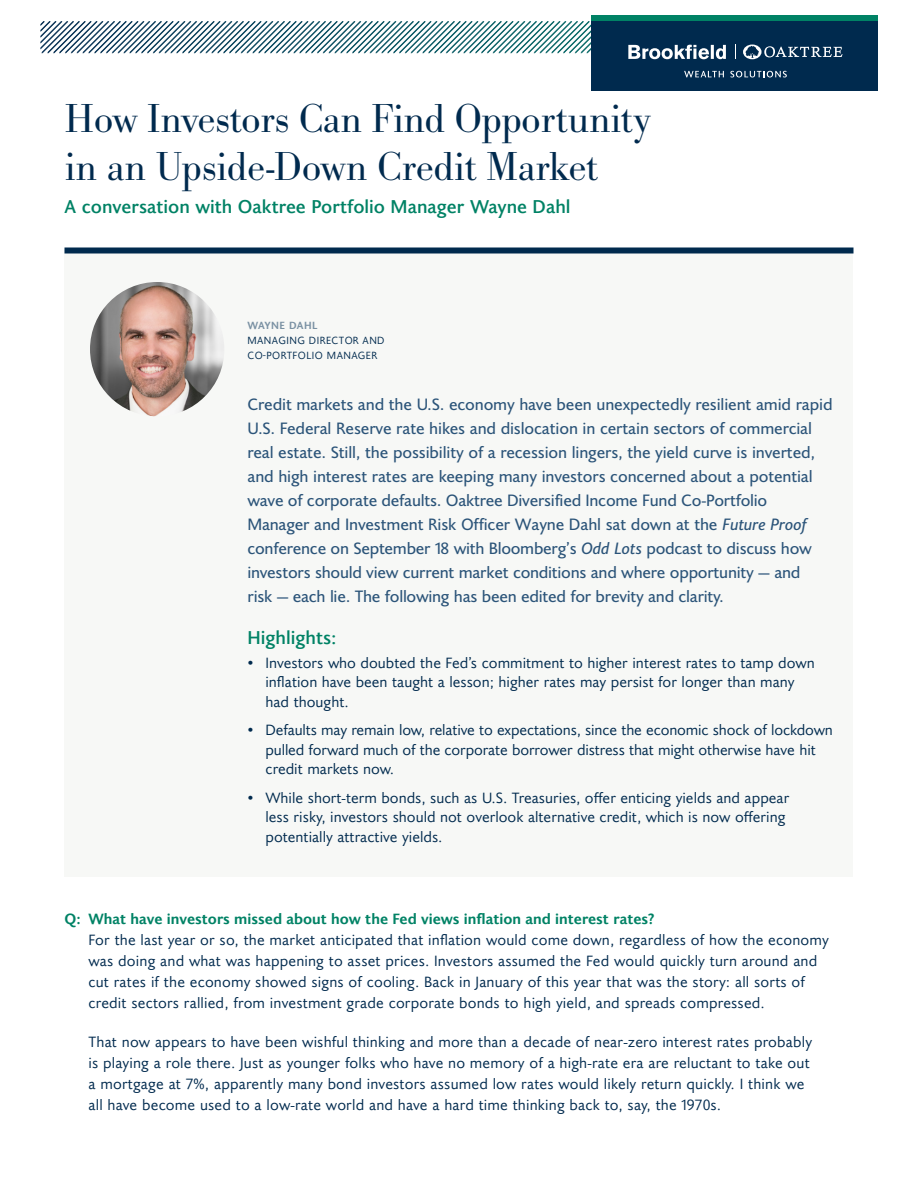
<style>
.page{position:relative;width:918px;height:1188px;background:#fff}
.page>*{position:absolute;margin:0;border:0;box-sizing:border-box;transform-origin:0 0}
.t1{font:300 42px/48px "Bodoni URW";letter-spacing:-.015em;color:#002a4e}
.t2{font:500 18.75px "Joanna Sans Nova";color:#008265}
.t3{font:16.5px/24px "Joanna Sans Nova";letter-spacing:-.01em;color:#2b5479}
.t4{font:15px/21px "Joanna Sans Nova";letter-spacing:.01em;color:#002a4e}
.t5{font:15px/19.5px "Joanna Sans Nova";letter-spacing:-.01em;color:#002a4e}
.t6{font:700 15px "Joanna Sans Nova";color:#008265}
.t7{font:10.5px/15px "Joanna Sans Nova";letter-spacing:.04em;color:#002a4e}
.t8{font:700 10.5px "Joanna Sans Nova";letter-spacing:.04em;color:#7a91a3}
.s1{font-style:italic}
</style>
<div class="page">
<div style="left:64px;top:250px;width:790px;height:628px;background:#f7f8f6"></div>
<div style="left:64px;top:248px;width:790px;height:6px;background:#002a4e"></div>
<img style="left:90px;top:282px;width:134px;height:134px;border-radius:67px">
<div style="left:591px;top:15px;width:287px;height:7px;background:#008265"></div>
<div style="left:591px;top:22px;width:287px;height:69px;background:#002a4e"></div>
<svg style="left:40px;top:21px;width:838px;height:39px"></svg>
<svg style="left:684px;top:71px;width:40px;height:6px"></svg>
<svg style="left:730px;top:71px;width:57px;height:6px"></svg>
<h1 class="t1" style="left:64px;top:94px;width:588px">How Investors Can Find Opportunity in an Upside-Down Credit Market</h1>
<p class="t2" style="left:64px;top:193px;width:508px">A conversation with Oaktree Portfolio Manager Wayne Dahl</p>
<p class="t8" style="left:248px;top:318px;width:72px">WAYNE DAHL</p>
<p class="t7" style="left:248px;top:333px;width:139px">MANAGING DIRECTOR AND<br>CO-PORTFOLIO MANAGER</p>
<p class="t3" style="left:247px;top:391px;width:587px">Credit markets and the U.S. economy have been unexpectedly resilient amid rapid U.S. Federal Reserve rate hikes and dislocation in certain sectors of commercial real estate. Still, the possibility of a recession lingers, the yield curve is inverted, and high interest rates are keeping many investors concerned about a potential wave of corporate defaults. Oaktree Diversified Income Fund Co-Portfolio Manager and Investment Risk Officer Wayne Dahl sat down at the <span class="s1">Future Proof </span>conference on September 18 with Bloomberg’s <span class="s1">Odd Lots</span> podcast to discuss how investors should view current market conditions and where opportunity — and<br>risk — each lie. The following has been edited for brevity and clarity.</p>
<p class="t2" style="left:248px;top:624px;width:91px">Highlights:</p>
<p class="t4" style="left:266px;top:652px;width:551px;line-height:19.5px;text-indent:-18px">• Investors who doubted the Fed’s commitment to higher interest rates to tamp down inflation have been taught a lesson; higher rates may persist for longer than many had thought.</p>
<p class="t5" style="left:266px;top:720px;width:569px;text-indent:-18px">• Defaults may remain low, relative to expectations, since the economic shock of lockdown pulled forward much of the corporate borrower distress that might otherwise have hit credit markets now.</p>
<p class="t4" style="left:266px;top:787px;width:525px;line-height:19.5px;text-indent:-18px">• While short-term bonds, such as U.S. Treasuries, offer enticing yields and appear less risky, investors should not overlook alternative credit, which is now offering potentially attractive yields.</p>
<p class="t6" style="left:64px;top:908px;width:591px">Q: What have investors missed about how the Fed views inflation and interest rates?</p>
<p class="t4" style="left:88px;top:929px;width:742px">For the last year or so, the market anticipated that inflation would come down, regardless of how the economy was doing and what was happening to asset prices. Investors assumed the Fed would quickly turn around and cut rates if the economy showed signs of cooling. Back in January of this year that was the story: all sorts of credit sectors rallied, from investment grade corporate bonds to high yield, and spreads compressed.</p>
<p class="t4" style="left:88px;top:1031px;width:725px">That now appears to have been wishful thinking and more than a decade of near-zero interest rates probably is playing a role there. Just as younger folks who have no memory of a high-rate era are reluctant to take out a mortgage at 7%, apparently many bond investors assumed low rates would likely return quickly. I think we all have become used to a low-rate world and have a hard time thinking back to, say, the 1970s.</p>
</div>
